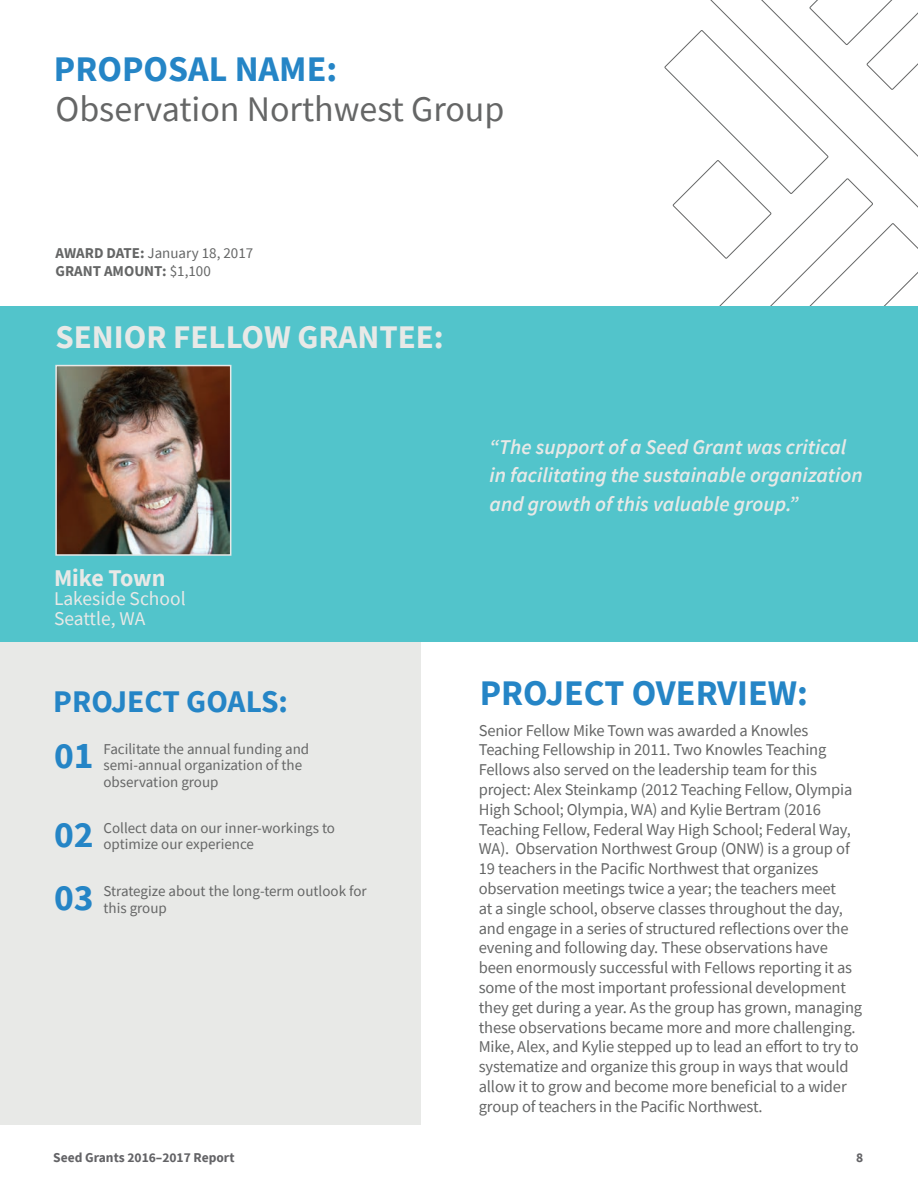
<style>
.page{position:relative;width:918px;height:1188px;background:#fff}
.page>*{position:absolute;margin:0;border:0;box-sizing:border-box;transform-origin:0 0}
.t1{font:700 37.5px "Source Sans Pro";color:#2585c6}
.t2{font:700 36px "Source Sans Pro";color:#2585c6}
.t3{font:36px "Source Sans Pro";color:#656666}
.t4{font:700 33px "Source Sans Pro";color:#e8e9e7}
.t5{font:700 31.5px "Source Sans Pro";color:#2585c6}
.t6{font:700 24px "Source Sans Pro";letter-spacing:-.005em;color:#e8e9e7}
.t7{font:italic 600 21px/28.5px "Source Sans Pro";color:#e8e9e7}
.t8{font:19.5px/19.5px "Source Sans Pro";color:#e8e9e7}
.t9{font:16.5px/19.8px "Source Sans Pro";letter-spacing:-.01em;color:#656666}
.t10{font:15px/16.5px "Source Sans Pro";color:#656666}
.t11{font:700 15px/18px "Source Sans Pro";color:#656666}
.t12{font:700 13.5px "Source Sans Pro";color:#636366}
.s1{font-weight:400}
</style>
<div class="page">
<svg style="left:664px;top:0;width:254px;height:306px"></svg>
<div style="left:0;top:634px;width:421px;height:491px;background:#e8e9e7"></div>
<div style="left:0;top:306px;width:918px;height:335px;background:#52c4cb"></div>
<img style="left:58px;top:368px;width:170px;height:185px">
<div style="left:55px;top:365px;width:176px;height:191px;border:2px solid #e8e9e7"></div>
<h2 class="t2" style="left:54px;top:45px;width:285px">PROPOSAL NAME:</h2>
<h2 class="t3" style="left:56px;top:86px;width:451px">Observation Northwest Group</h2>
<p class="t11" style="left:56px;top:244px;width:199px">AWARD DATE: <span class="s1">January 18, 2017<br></span>GRANT AMOUNT: <span class="s1">$1,100</span></p>
<h3 class="t4" style="left:56px;top:315px;width:390px">SENIOR FELLOW GRANTEE:</h3>
<h3 class="t6" style="left:54px;top:561px;width:113px">Mike Town</h3>
<p class="t8" style="left:54px;top:589px;width:133px">Lakeside School<br>Seattle, WA</p>
<h3 class="t5" style="left:53px;top:680px;width:236px">PROJECT GOALS:</h3>
<h1 class="t1" style="left:54px;top:730px;width:41px">01</h1>
<p class="t10" style="left:104px;top:740px;width:207px">Facilitate the annual funding and semi-annual organization of the observation group</p>
<h1 class="t1" style="left:54px;top:809px;width:41px">02</h1>
<p class="t10" style="left:104px;top:819px;width:233px">Collect data on our inner-workings to optimize our experience</p>
<h1 class="t1" style="left:54px;top:873px;width:41px">03</h1>
<p class="t10" style="left:104px;top:883px;width:265px">Strategize about the long-term outlook for this group</p>
<p class="t7" style="left:490px;top:432px;width:375px">“The support of a Seed Grant was critical in facilitating the sustainable organization and growth of this valuable group.”</p>
<h2 class="t2" style="left:480px;top:669px;width:330px">PROJECT OVERVIEW:</h2>
<p class="t9" style="left:479px;top:720px;width:385px">Senior Fellow Mike Town was awarded a Knowles Teaching Fellowship in 2011. Two Knowles Teaching Fellows also served on the leadership team for this project: Alex Steinkamp (2012 Teaching Fellow, Olympia High School; Olympia, WA) and Kylie Bertram (2016<br>Teaching Fellow, Federal Way High School; Federal Way, WA). Observation Northwest Group (ONW) is a group of 19 teachers in the Pacific Northwest that organizes observation meetings twice a year; the teachers meet<br>at a single school, observe classes throughout the day, and engage in a series of structured reflections over the evening and following day. These observations have been enormously successful with Fellows reporting it as some of the most important professional development they get during a year. As the group has grown, managing these observations became more and more challenging.<br>Mike, Alex, and Kylie stepped up to lead an effort to try to systematize and organize this group in ways that would allow it to grow and become more beneficial to a wider group of teachers in the Pacific Northwest.</p>
<p class="t12" style="left:53px;top:1148px;width:183px">Seed Grants 2016–2017 Report</p>
<p class="t12" style="left:856px;top:1148px;width:9px">8</p>
</div>
